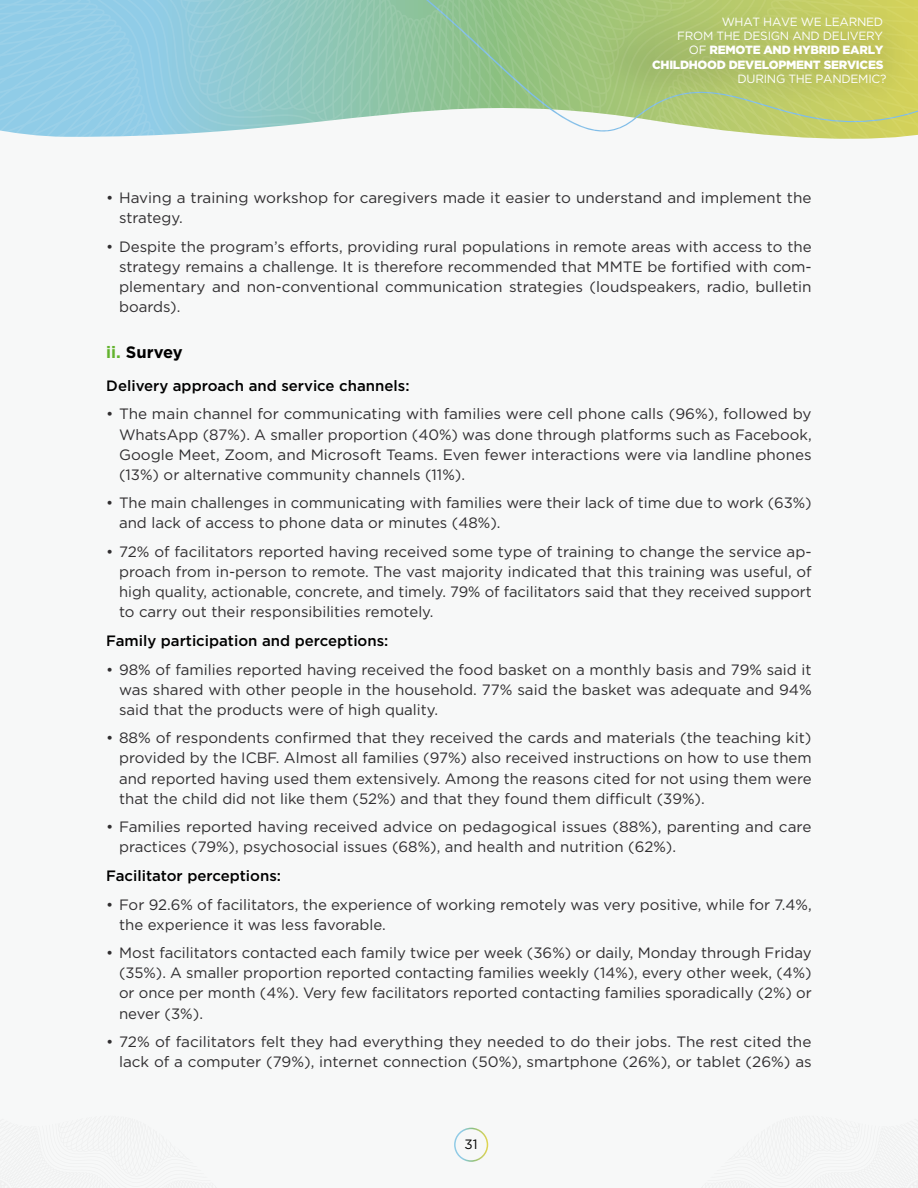
<style>
.page{position:relative;width:918px;height:1188px;background:#f7f8f8}
.page>*{position:absolute;margin:0;border:0;box-sizing:border-box;transform-origin:0 0}
.Heading_4{font:700 16.5px "Gotham";color:#000}
.Texto_bullets{font:15px/20.1px "Gotham";color:#302e30;text-align:justify}
.Texto_bullets-2{font:500 15px "Gotham";color:#000}
.t1{font:13.5px "Gotham";color:#000}
.t2{font:900 11.85px/14.2px "Gotham";letter-spacing:-.025em;color:#fff;text-align:right}
.t3{font:11.85px "Gotham";letter-spacing:-.025em;color:#fff}
.s1{font-weight:400}
.s2{color:#63b32e}
</style>
<div class="page">
<svg style="left:0;top:0;width:47px;height:136px;background:#94cde7"></svg>
<svg style="left:47px;top:0;width:59px;height:137px;background:#93cde7"></svg>
<svg style="left:122px;top:0;width:444px;height:137px;background:#9ecdbd"></svg>
<img style="left:566px;top:0;width:352px;height:139px">
<div style="left:454px;top:1128px;width:34px;height:34px;border:2px solid #fff;border-radius:50%"></div>
<p class="t2" style="left:652px;top:14px;width:233px"><span class="s1">WHAT HAVE WE LEARNED<br>FROM THE DESIGN AND DELIVERY<br>OF</span> REMOTE AND HYBRID EARLY<br>CHILDHOOD DEVELOPMENT SERVICES</p>
<p class="t3" style="left:738px;top:71px;width:150px">DURING THE PANDEMIC?</p>
<p class="Texto_bullets" style="left:119px;top:188px;width:694px;text-indent:-13px">• Having a training workshop for caregivers made it easier to understand and implement the strategy.</p>
<p class="Texto_bullets" style="left:119px;top:236px;width:694px;text-indent:-13px">• Despite the program’s efforts, providing rural populations in remote areas with access to the strategy remains a challenge. It is therefore recommended that MMTE be fortified with com&shy;plementary and non-conventional communication strategies (loudspeakers, radio, bulletin boards).</p>
<p class="Heading_4" style="left:106px;top:341px;width:78px"><span class="s2">ii.</span> Survey</p>
<p class="Texto_bullets-2" style="left:106px;top:376px;width:305px">Delivery approach and service channels:</p>
<p class="Texto_bullets" style="left:119px;top:404px;width:694px;text-indent:-13px">• The main channel for communicating with families were cell phone calls (96%), followed by WhatsApp (87%). A smaller proportion (40%) was done through platforms such as Facebook, Google Meet, Zoom, and Microsoft Teams. Even fewer interactions were via landline phones (13%) or alternative community channels (11%).</p>
<p class="Texto_bullets" style="left:119px;top:493px;width:694px;text-indent:-13px">• The main challenges in communicating with families were their lack of time due to work (63%) and lack of access to phone data or minutes (48%).</p>
<p class="Texto_bullets" style="left:119px;top:541px;width:694px;text-indent:-13px">• 72% of facilitators reported having received some type of training to change the service ap&shy;proach from in-person to remote. The vast majority indicated that this training was useful, of high quality, actionable, concrete, and timely. 79% of facilitators said that they received support to carry out their responsibilities remotely.</p>
<p class="Texto_bullets-2" style="left:106px;top:631px;width:284px">Family participation and perceptions:</p>
<p class="Texto_bullets" style="left:119px;top:659px;width:694px;text-indent:-13px">• 98% of families reported having received the food basket on a monthly basis and 79% said it was shared with other people in the household. 77% said the basket was adequate and 94% said that the products were of high quality.</p>
<p class="Texto_bullets" style="left:119px;top:728px;width:694px;text-indent:-13px">• 88% of respondents confirmed that they received the cards and materials (the teaching kit) provided by the ICBF. Almost all families (97%) also received instructions on how to use them and reported having used them extensively. Among the reasons cited for not using them were that the child did not like them (52%) and that they found them difficult (39%).</p>
<p class="Texto_bullets" style="left:119px;top:817px;width:694px;text-indent:-13px">• Families reported having received advice on pedagogical issues (88%), parenting and care practices (79%), psychosocial issues (68%), and health and nutrition (62%).</p>
<p class="Texto_bullets-2" style="left:106px;top:866px;width:176px">Facilitator perceptions:</p>
<p class="Texto_bullets" style="left:119px;top:894px;width:694px;text-indent:-13px">• For 92.6% of facilitators, the experience of working remotely was very positive, while for 7.4%, the experience it was less favorable.</p>
<p class="Texto_bullets" style="left:119px;top:943px;width:694px;text-indent:-13px">• Most facilitators contacted each family twice per week (36%) or daily, Monday through Friday (35%). A smaller proportion reported contacting families weekly (14%), every other week, (4%) or once per month (4%). Very few facilitators reported contacting families sporadically (2%) or never (3%).</p>
<p class="Texto_bullets" style="left:106px;top:1031px;width:707px;text-align:right">• 72% of facilitators felt they had everything they needed to do their jobs. The rest cited the lack of a computer (79%), internet connection (50%), smartphone (26%), or tablet (26%) as</p>
<p class="t1" style="left:465px;top:1136px;width:15px">31</p>
</div>
